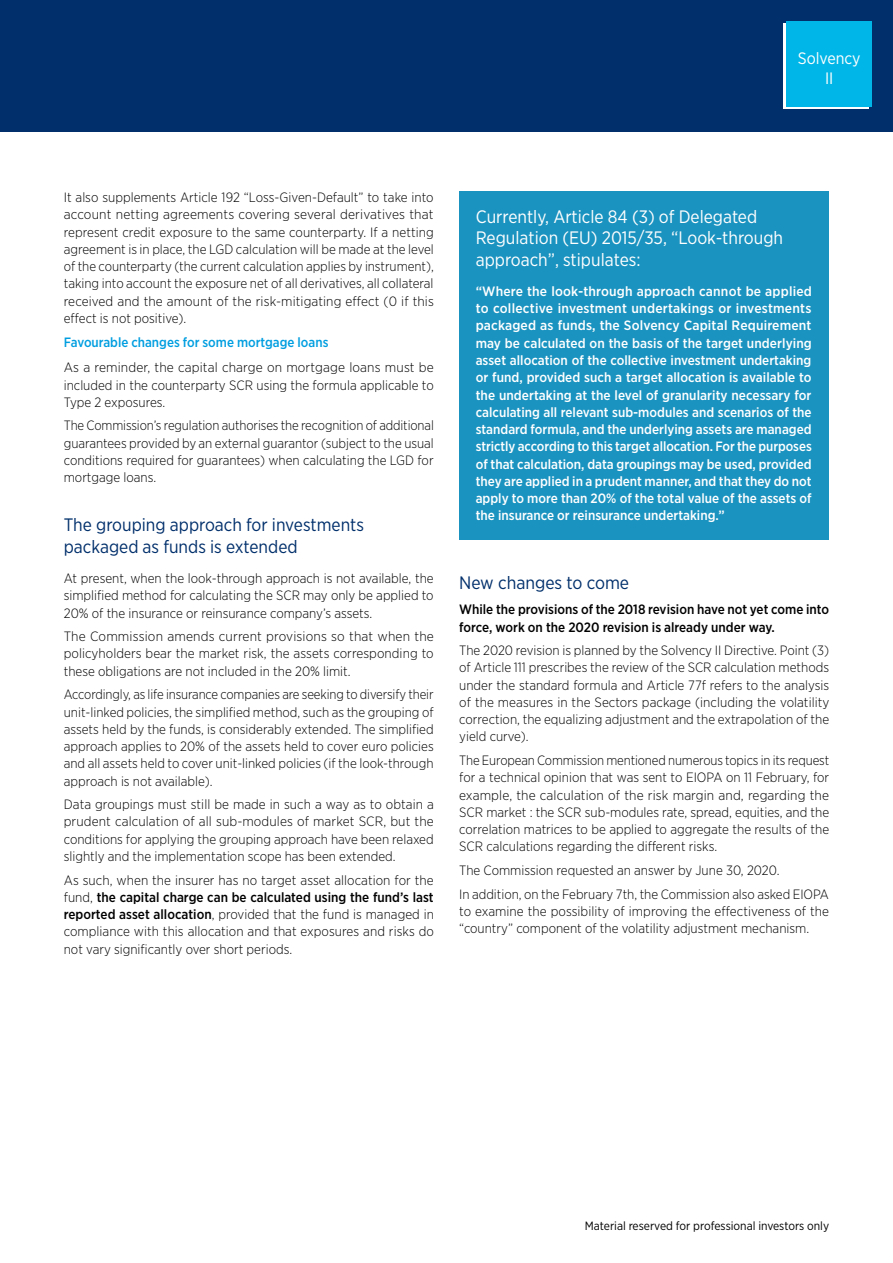
<style>
.page{position:relative;width:893px;height:1263px;background:#fff}
.page>*{position:absolute;margin:0;border:0;box-sizing:border-box;transform-origin:0 0}
.t1{font:18px/21.6px "Gotham Narrow";color:#fff}
.t2{font:18px/21.6px "Gotham Narrow";color:#002f6b}
.t3{font:16.5px/19.8px "Gotham Narrow";color:#fff;text-align:center}
.t4{font:300 13.5px/17.2px "Gotham Narrow";color:#000;text-align:justify}
.t5{font:500 13.5px/17.2px "Gotham Narrow";color:#fff;text-align:justify}
.t6{font:500 13.5px/18px "Gotham Narrow";color:#000}
.t7{font:500 13.5px "Gotham Narrow";color:#009ee0}
.t8{font:12px "Gotham Narrow";color:#000}
.s1{font-weight:500}
</style>
<div class="page">
<div style="left:0;top:0;width:893px;height:132px;background:#002f6b"></div>
<div style="left:783px;top:23px;width:85px;height:85px;background:linear-gradient(to bottom,#fff,#fff)"></div>
<div style="left:787px;top:21px;width:85px;height:85px;background:#00b6e8"></div>
<div style="left:459px;top:191px;width:370px;height:349px;background:#1b93c0"></div>
<p class="t3" style="left:798px;top:48px;width:64px">Solvency<br>II</p>
<p class="t4" style="left:64px;top:188px;width:372px">It also supplements Article 192 “Loss-Given-Default” to take into account netting agreements covering several derivatives that represent credit exposure to the same counterparty. If a netting agreement is in place, the LGD calculation will be made at the level of the counterparty (the current calculation applies by instrument), taking into account the exposure net of all derivatives, all collateral received and the amount of the risk-mitigating effect (0 if this effect is not positive).</p>
<p class="t7" style="left:64px;top:333px;width:266px">Favourable changes for some mortgage loans</p>
<p class="t4" style="left:64px;top:359px;width:371px">As a reminder, the capital charge on mortgage loans must be included in the counterparty SCR using the formula applicable to Type 2 exposures.</p>
<p class="t4" style="left:64px;top:417px;width:372px">The Commission’s regulation authorises the recognition of additional guarantees provided by an external guarantor (subject to the usual conditions required for guarantees) when calculating the LGD for mortgage loans.</p>
<h1 class="t2" style="left:64px;top:514px;width:302px">The grouping approach for investments packaged as funds is extended</h1>
<p class="t4" style="left:64px;top:569px;width:371px">At present, when the look-through approach is not available, the simplified method for calculating the SCR may only be applied to 20% of the insurance or reinsurance company’s assets.</p>
<p class="t4" style="left:64px;top:627px;width:372px">The Commission amends current provisions so that when the policyholders bear the market risk, the assets corresponding to these obligations are not included in the 20% limit.</p>
<p class="t4" style="left:64px;top:686px;width:371px">Accordingly, as life insurance companies are seeking to diversify their unit-linked policies, the simplified method, such as the grouping of assets held by the funds, is considerably extended. The simplified approach applies to 20% of the assets held to cover euro policies and all assets held to cover unit-linked policies (if the look-through approach is not available).</p>
<p class="t4" style="left:64px;top:795px;width:372px">Data groupings must still be made in such a way as to obtain a prudent calculation of all sub-modules of market SCR, but the conditions for applying the grouping approach have been relaxed slightly and the implementation scope has been extended.</p>
<p class="t4" style="left:64px;top:871px;width:372px">As such, when the insurer has no target asset allocation for the fund, <span class="s1">the capital charge can be calculated using the fund’s last reported asset allocation</span>, provided that the fund is managed in compliance with this allocation and that exposures and risks do not vary significantly over short periods.</p>
<h1 class="t1" style="left:476px;top:205px;width:309px">Currently, Article 84 (3) of Delegated<br>Regulation (EU) 2015/35, “Look-through approach”, stipulates:</h1>
<p class="t5" style="left:476px;top:282px;width:338px">“Where the look-through approach cannot be applied to collective investment undertakings or investments packaged as funds, the Solvency Capital Requirement may be calculated on the basis of the target underlying asset allocation of the collective investment undertaking or fund, provided such a target allocation is available to the undertaking at the level of granularity necessary for calculating all relevant sub-modules and scenarios of the standard formula, and the underlying assets are managed strictly according to this target allocation. For the purposes of that calculation, data groupings may be used, provided they are applied in a prudent manner, and that they do not apply to more than 20% of the total value of the assets of the insurance or reinsurance undertaking.”</p>
<h1 class="t2" style="left:459px;top:572px;width:171px">New changes to come</h1>
<p class="t6" style="left:459px;top:600px;width:371px">While the provisions of the 2018 revision have not yet come into force, work on the 2020 revision is already under way.</p>
<p class="t4" style="left:459px;top:641px;width:372px">The 2020 revision is planned by the Solvency II Directive. Point (3) of Article 111 prescribes the review of the SCR calculation methods under the standard formula and Article 77f refers to the analysis of the measures in the Sectors package (including the volatility correction, the equalizing adjustment and the extrapolation of the yield curve).</p>
<p class="t4" style="left:459px;top:751px;width:371px">The European Commission mentioned numerous topics in its request for a technical opinion that was sent to EIOPA on 11 February, for example, the calculation of the risk margin and, regarding the SCR market : the SCR sub-modules rate, spread, equities, and the correlation matrices to be applied to aggregate the results of the SCR calculations regarding the different risks.</p>
<p class="t4" style="left:459px;top:858px;width:371px;line-height:23.5px">The Commission requested an answer by June 30, 2020.<br>In addition, on the February 7th, the Commission also asked EIOPA</p>
<p class="t4" style="left:459px;top:902px;width:371px">to examine the possibility of improving the effectiveness of the “country” component of the volatility adjustment mechanism.</p>
<p class="t8" style="left:585px;top:1218px;width:246px">Material reserved for professional investors only</p>
</div>
